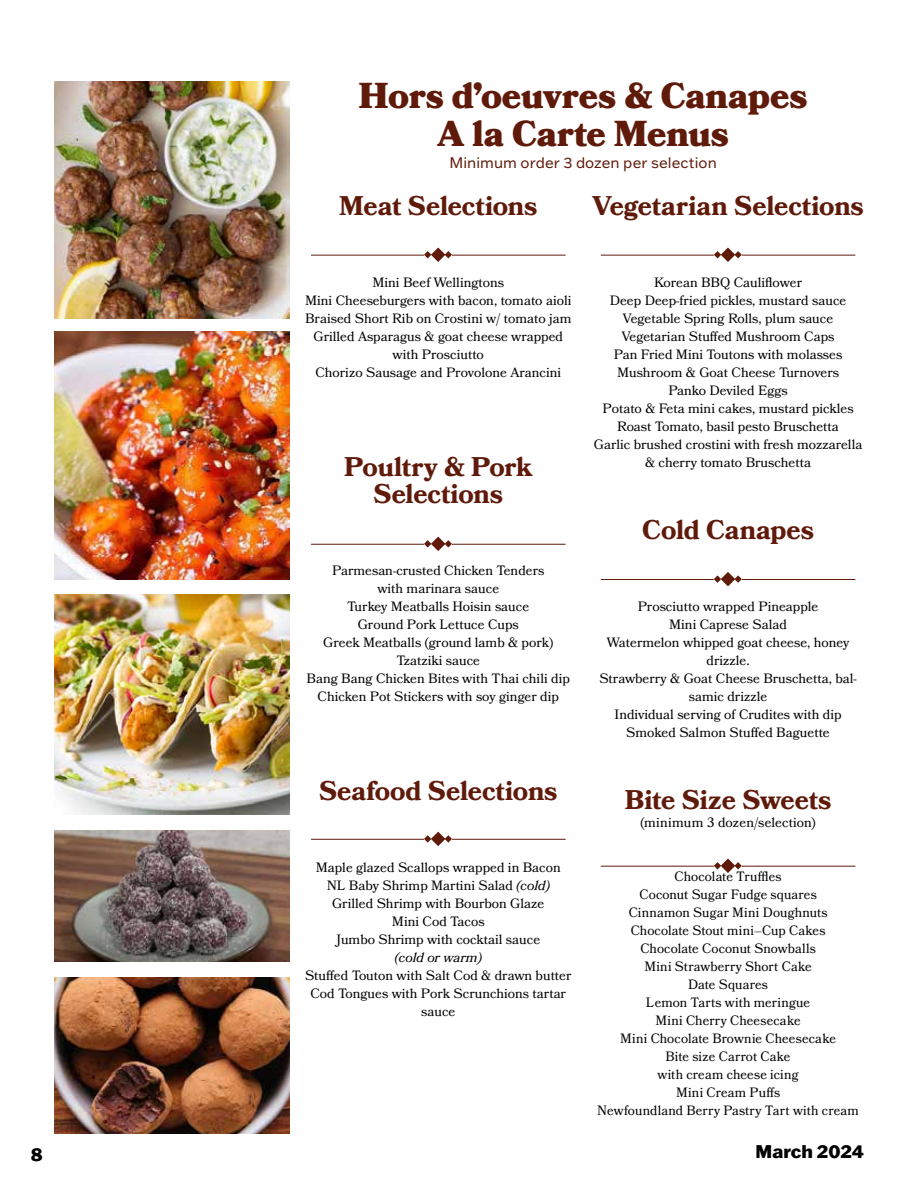
<style>
.page{position:relative;width:918px;height:1188px;background:#fff}
.page>*{position:absolute;margin:0;border:0;box-sizing:border-box;transform-origin:0 0}
.t1{font:900 36px/37.5px "Bookmania";letter-spacing:-.005em;color:#5f1a0a;text-align:center}
.t2{font:700 27px/27px "Bookmania";letter-spacing:-.005em;color:#5f1a0a;text-align:center}
.t3{font:800 18px "Franklin Gothic ATF";color:#000}
.t4{font:15px "Franklin Gothic ATF";letter-spacing:.005em;color:#5f1a0a}
.t5{font:13.5px/18px "Bookmania";color:#000;text-align:center}
.t6{font:italic 13.5px "Bookmania";color:#000}
.s1{font-style:italic}
</style>
<div class="page">
<hr style="left:311px;top:255px;width:113px;height:1px;background:#5f1a0a">
<hr style="left:452px;top:255px;width:114px;height:1px;background:#5f1a0a">
<svg style="left:424px;top:248px;width:28px;height:14px"></svg>
<hr style="left:601px;top:255px;width:113px;height:1px;background:#5f1a0a">
<hr style="left:742px;top:255px;width:113px;height:1px;background:#5f1a0a">
<svg style="left:714px;top:248px;width:28px;height:14px"></svg>
<hr style="left:601px;top:579px;width:113px;height:1px;background:#5f1a0a">
<hr style="left:742px;top:579px;width:113px;height:1px;background:#5f1a0a">
<svg style="left:714px;top:572px;width:28px;height:14px"></svg>
<hr style="left:601px;top:866px;width:113px;height:1px;background:#5f1a0a">
<hr style="left:742px;top:866px;width:113px;height:1px;background:#5f1a0a">
<svg style="left:714px;top:859px;width:28px;height:14px"></svg>
<hr style="left:311px;top:544px;width:113px;height:1px;background:#5f1a0a">
<hr style="left:452px;top:544px;width:114px;height:1px;background:#5f1a0a">
<svg style="left:424px;top:537px;width:28px;height:14px"></svg>
<hr style="left:311px;top:839px;width:113px;height:1px;background:#5f1a0a">
<hr style="left:452px;top:839px;width:114px;height:1px;background:#5f1a0a">
<svg style="left:424px;top:832px;width:28px;height:14px"></svg>
<img style="left:54px;top:978px;width:235px;height:156px">
<img style="left:55px;top:831px;width:234px;height:131px">
<img style="left:54px;top:594px;width:235px;height:220px">
<img style="left:55px;top:81px;width:234px;height:237px">
<img style="left:54px;top:331px;width:235px;height:248px">
<h1 class="t1" style="left:359px;top:77px;width:450px">Hors d’oeuvres &amp; Canapes<br>A la Carte Menus</h1>
<p class="t4" style="left:450px;top:153px;width:269px">Minimum order 3 dozen per selection</p>
<h2 class="t2" style="left:339px;top:192px;width:200px">Meat Selections</h2>
<h2 class="t2" style="left:592px;top:192px;width:273px">Vegetarian Selections</h2>
<p class="t5" style="left:305px;top:273px;width:268px">Mini Beef Wellingtons<br>Mini Cheeseburgers with bacon, tomato aioli Braised Short Rib on Crostini w/ tomato jam Grilled Asparagus &amp; goat cheese wrapped with Prosciutto<br>Chorizo Sausage and Provolone Arancini</p>
<h2 class="t2" style="left:344px;top:453px;width:189px">Poultry &amp; Pork<br>Selections</h2>
<p class="t5" style="left:307px;top:561px;width:265px">Parmesan-crusted Chicken Tenders<br>with marinara sauce<br>Turkey Meatballs Hoisin sauce<br>Ground Pork Lettuce Cups<br>Greek Meatballs (ground lamb &amp; pork)<br>Tzatziki sauce<br>Bang Bang Chicken Bites with Thai chili dip<br>Chicken Pot Stickers with soy ginger dip</p>
<h2 class="t2" style="left:319px;top:777px;width:240px">Seafood Selections</h2>
<p class="t5" style="left:316px;top:858px;width:247px">Maple glazed Scallops wrapped in Bacon<br>NL Baby Shrimp Martini Salad <span class="s1">(cold)<br></span>Grilled Shrimp with Bourbon Glaze<br>Mini Cod Tacos<br>Jumbo Shrimp with cocktail sauce</p>
<p class="t6" style="left:395px;top:950px;width:89px">(cold or warm)</p>
<p class="t5" style="left:305px;top:966px;width:268px">Stuffed Touton with Salt Cod &amp; drawn butter<br>Cod Tongues with Pork Scrunchions tartar sauce</p>
<p class="t5" style="left:594px;top:273px;width:270px">Korean BBQ Cauliflower<br>Deep Deep-fried pickles, mustard sauce Vegetable Spring Rolls, plum sauce Vegetarian Stuffed Mushroom Caps<br>Pan Fried Mini Toutons with molasses Mushroom &amp; Goat Cheese Turnovers<br>Panko Deviled Eggs<br>Potato &amp; Feta mini cakes, mustard pickles Roast Tomato, basil pesto Bruschetta<br>Garlic brushed crostini with fresh mozzarella &amp; cherry tomato Bruschetta</p>
<h2 class="t2" style="left:642px;top:516px;width:173px">Cold Canapes</h2>
<p class="t5" style="left:599px;top:597px;width:259px">Prosciutto wrapped Pineapple<br>Mini Caprese Salad<br>Watermelon whipped goat cheese, honey drizzle.<br>Strawberry &amp; Goat Cheese Bruschetta, bal&shy;samic drizzle<br>Individual serving of Crudites with dip<br>Smoked Salmon Stuffed Baguette</p>
<h2 class="t2" style="left:625px;top:786px;width:208px">Bite Size Sweets</h2>
<p class="t5" style="left:640px;top:813px;width:177px">(minimum 3 dozen/selection)</p>
<p class="t5" style="left:597px;top:867px;width:263px">Chocolate Truffles<br>Coconut Sugar Fudge squares<br>Cinnamon Sugar Mini Doughnuts<br>Chocolate Stout mini–Cup Cakes<br>Chocolate Coconut Snowballs<br>Mini Strawberry Short Cake<br>Date Squares<br>Lemon Tarts with meringue<br>Mini Cherry Cheesecake<br>Mini Chocolate Brownie Cheesecake<br>Bite size Carrot Cake<br>with cream cheese icing<br>Mini Cream Puffs<br>Newfoundland Berry Pastry Tart with cream</p>
<h3 class="t3" style="left:31px;top:1143px;width:13px">8</h3>
<h3 class="t3" style="left:756px;top:1139px;width:110px">March 2024</h3>
</div>
